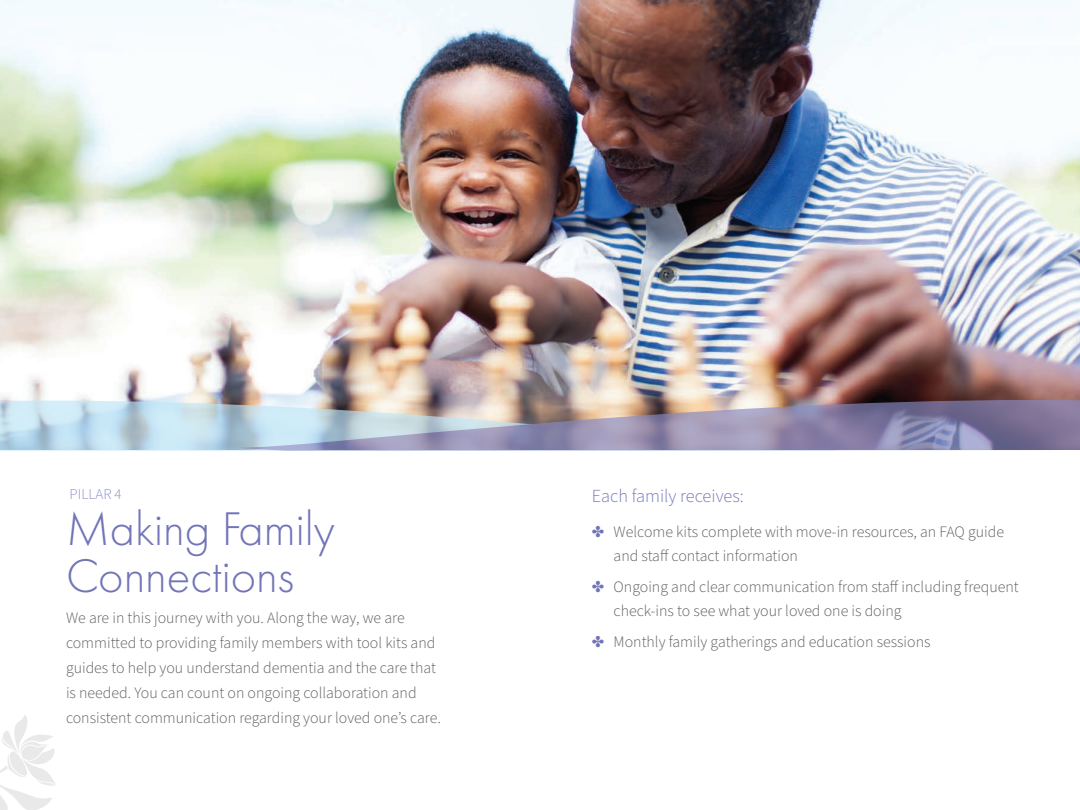
<style>
.page{position:relative;width:1080px;height:810px;background:#fff}
.page>*{position:absolute;margin:0;border:0;box-sizing:border-box;transform-origin:0 0}
.Headline{font:300 49px/47.6px "Futura PT";color:#7174b7}
.regular{font:300 18.38px "Source Sans Pro";color:#7174b7}
.regular-2{font:300 15.88px/25px "Source Sans Pro";color:#58585a}
.regular-3{font:300 15.88px/23.8px "Source Sans Pro";color:#57585a}
.Body_A{font:300 15.88px/23.8px "Source Sans Pro";color:#57585a}
.Headline-2{font:300 15px "Source Sans Pro";color:#878ac3}
.s1{color:#7174b7}
</style>
<div class="page">
<img style="left:0;top:0;width:1080px;height:401px">
<svg style="left:0;top:401px;width:239px;height:50px;background:#bfdae8"></svg>
<img style="left:239px;top:400px;width:841px;height:51px">
<svg style="left:0;top:715px;width:55px;height:95px"></svg>
<p class="Headline-2" style="left:70px;top:484px;width:54px">PILLAR 4</p>
<p class="regular" style="left:592px;top:484px;width:154px">Each family receives:</p>
<p class="Body_A" style="left:614px;top:521px;width:392px;text-indent:-22px"><span class="s1">✤</span> Welcome kits complete with move-in resources, an FAQ guide and staff contact information</p>
<p class="regular-3" style="left:614px;top:575px;width:407px;text-indent:-22px"><span class="s1">✤</span> Ongoing and clear communication from staff including frequent check-ins to see what your loved one is doing</p>
<p class="regular-3" style="left:592px;top:630px;width:340px"><span class="s1">✤</span> Monthly family gatherings and education sessions</p>
<p class="Headline" style="left:66px;top:505px;width:270px">Making Family<br>Connections</p>
<p class="regular-2" style="left:66px;top:605px;width:376px">We are in this journey with you. Along the way, we are committed to providing family members with tool kits and guides to help you understand dementia and the care that is needed. You can count on ongoing collaboration and consistent communication regarding your loved one’s care.</p>
</div>
